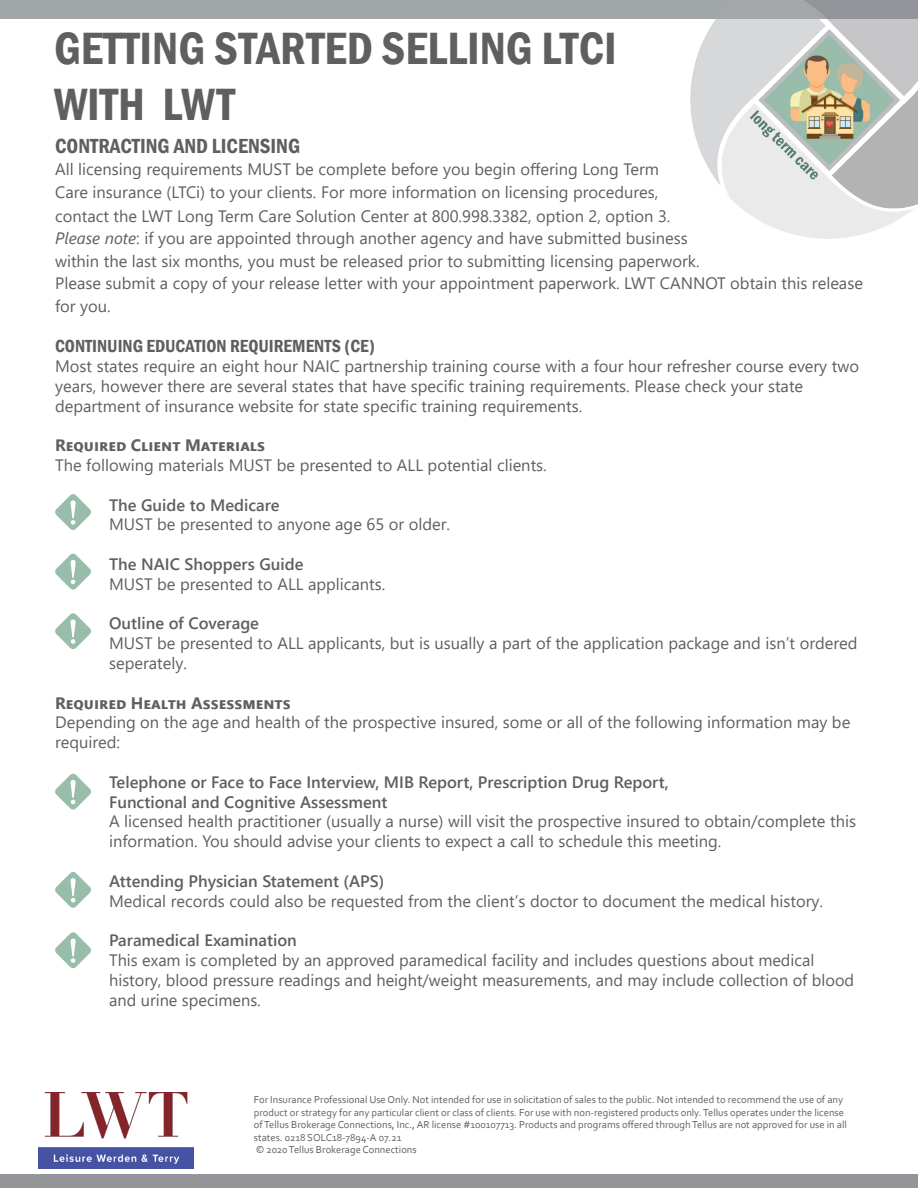
<style>
.page{position:relative;width:918px;height:1188px;background:#fff}
.page>*{position:absolute;margin:0;border:0;box-sizing:border-box;transform-origin:0 0}
.t1{font:600 condensed 46.5px "Franklin Gothic";color:#5f5f62}
.t2{font:600 condensed 21px "Franklin Gothic";color:#5f5f62}
.t3{font:600 condensed 18px "Franklin Gothic";color:#5f5f62}
.t4{font:16.5px/19.8px "Segoe UI";color:#5f5f62}
.t5{font:600 16.5px "Segoe UI";color:#5f5f62}
.t6{font:700 16.5px "Segoe UI";color:#5f5f62}
.t7{font:10.5px/12.6px "Corbel";color:#5f5f62}
.s1{font-style:italic}
.s2{font-weight:600}
</style>
<div class="page">
<div style="left:0;top:0;width:918px;height:18px;background:#a1a6a9"></div>
<img style="left:691px;top:0;width:227px;height:238px">
<div style="left:0;top:1174px;width:918px;height:14px;background:#939598"></div>
<img style="left:38px;top:1093px;width:156px;height:75px">
<svg style="left:55px;top:494px;width:36px;height:36px"></svg>
<svg style="left:55px;top:554px;width:36px;height:36px"></svg>
<svg style="left:55px;top:613px;width:36px;height:36px"></svg>
<svg style="left:55px;top:774px;width:36px;height:36px"></svg>
<svg style="left:55px;top:872px;width:36px;height:36px"></svg>
<svg style="left:55px;top:932px;width:36px;height:36px"></svg>
<p class="t1" style="left:54px;top:18px;width:564px">GETTING STARTED SELLING LTCI</p>
<p class="t1" style="left:54px;top:74px;width:183px">WITH LWT</p>
<p class="t2" style="left:55px;top:132px;width:247px">CONTRACTING AND LICENSING</p>
<p class="t4" style="left:55px;top:156px;width:605px;line-height:22.5px">All licensing requirements MUST be complete before you begin offering Long Term<br>Care insurance (LTCi) to your clients. For more information on licensing procedures,</p>
<p class="t4" style="left:55px;top:203px;width:809px;line-height:22.5px">contact the LWT Long Term Care Solution Center at 800.998.3382, option 2, option 3.<br><span class="s1">Please note</span>: if you are appointed through another agency and have submitted business<br>within the last six months, you must be released prior to submitting licensing paperwork.<br>Please submit a copy of your release letter with your appointment paperwork. LWT CANNOT obtain this release for you.</p>
<p class="t3" style="left:55px;top:334px;width:321px">CONTINUING EDUCATION REQUIREMENTS (CE)</p>
<p class="t4" style="left:55px;top:355px;width:805px">Most states require an eight hour NAIC partnership training course with a four hour refresher course every two years, however there are several states that have specific training requirements. Please check your state department of insurance website for state specific training requirements.</p>
<p class="t6" style="left:55px;top:430px;width:212px">Required Client Materials</p>
<p class="t4" style="left:55px;top:454px;width:493px">The following materials MUST be presented to ALL potential clients.</p>
<p class="t4" style="left:109px;top:493px;width:342px"><span class="s2">The Guide to Medicare<br></span>MUST be presented to anyone age 65 or older.</p>
<p class="t5" style="left:109px;top:548px;width:196px">The NAIC Shoppers Guide</p>
<p class="t4" style="left:109px;top:572px;width:278px">MUST be presented to ALL applicants.</p>
<p class="t4" style="left:109px;top:612px;width:750px"><span class="s2">Outline of Coverage<br></span>MUST be presented to ALL applicants, but is usually a part of the application package and isn’t ordered seperately.</p>
<p class="t6" style="left:55px;top:687px;width:237px">Required Health Assessments</p>
<p class="t4" style="left:55px;top:711px;width:797px">Depending on the age and health of the prospective insured, some or all of the following information may be required:</p>
<p class="t4" style="left:109px;top:770px;width:748px"><span class="s2">Telephone or Face to Face Interview, MIB Report, Prescription Drug Report,<br>Functional and Cognitive Assessment<br></span>A licensed health practitioner (usually a nurse) will visit the prospective insured to obtain/complete this information. You should advise your clients to expect a call to schedule this meeting.</p>
<p class="t5" style="left:109px;top:865px;width:277px">Attending Physician Statement (APS)</p>
<p class="t4" style="left:109px;top:889px;width:716px">Medical records could also be requested from the client’s doctor to document the medical history.</p>
<p class="t5" style="left:109px;top:925px;width:189px">Paramedical Examination</p>
<p class="t4" style="left:109px;top:949px;width:747px">This exam is completed by an approved paramedical facility and includes questions about medical history, blood pressure readings and height/weight measurements, and may include collection of blood and urine specimens.</p>
<p class="t7" style="left:254px;top:1093px;width:595px">For Insurance Professional Use Only. Not intended for use in solicitation of sales to the public. Not intended to recommend the use of any product or strategy for any particular client or class of clients. For use with non-registered products only. Tellus operates under the license of Tellus Brokerage Connections, Inc., AR license #100107713. Products and programs offered through Tellus are not approved for use in all states. 0218 SOLC18-7894-A 07.21</p>
<p class="t7" style="left:256px;top:1143px;width:162px">© 2020 Tellus Brokerage Connections</p>
</div>
